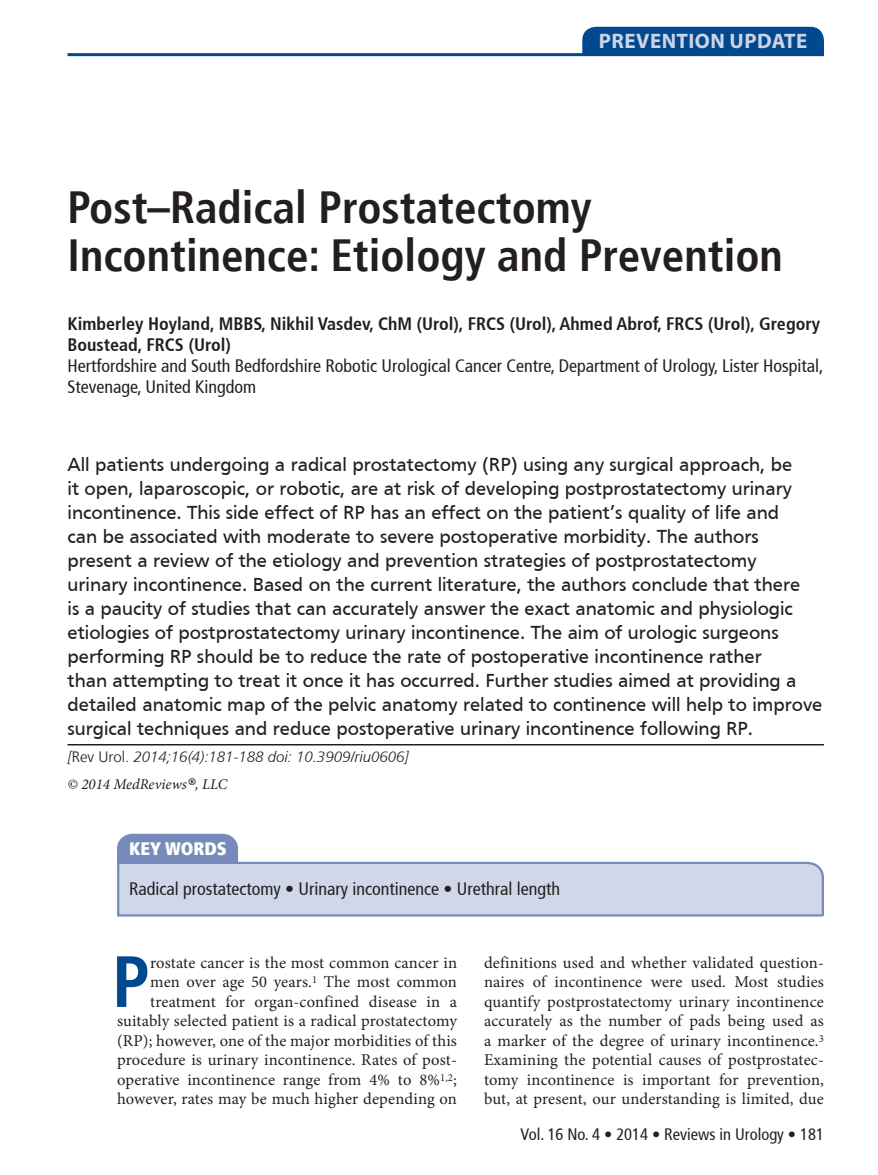
<style>
.page{position:relative;width:878px;height:1175px;background:#fff}
.page>*{position:absolute;margin:0;border:0;box-sizing:border-box;transform-origin:0 0}
.t1{font:700 condensed 72.3px "Frutiger 67";color:#01498e}
.t2{font:700 condensed 45px/48px "Frutiger";color:#231f20}
.t3{font:700 21px "Myriad Pro";letter-spacing:.02em;color:#ced4e7}
.t4{font:19.5px/24px "Frutiger";color:#231f20}
.t5{font:condensed 18px/21px "Frutiger 57";color:#231f20}
.t6{font:700 condensed 18px/21px "Frutiger 67";color:#231f20}
.t7{font:900 condensed 18px "Frutiger";color:#fff}
.t8{font:16.5px/19.5px "Minion Pro";letter-spacing:.005em;color:#231f20;text-align:right}
.t9{font:condensed 16.5px "Frutiger 57";color:#231f20}
.t10{font:italic 300 15px "Frutiger 46";color:#231f20}
.t11{font:italic 15px "Minion Pro";color:#231f20}
.s1{font-family:"Frutiger LT";font-style:normal}
.s2{font-size:27px}
</style>
<div class="page">
<hr style="left:68px;top:53px;width:756px;height:3px;background:#01498e">
<div style="left:582px;top:27px;width:242px;height:27px;background:#01498e"></div>
<hr style="left:68px;top:744px;width:756px;height:1px;background:#231f20">
<svg style="left:117px;top:833px;width:707px;height:84px"></svg>
<p class="t3" style="left:599px;top:30px;width:210px">PREVENTION UPDATE</p>
<h2 class="t2" style="left:68px;top:183px;width:717px">Post–Radical Prostatectomy<br>Incontinence: Etiology and Prevention</h2>
<p class="t6" style="left:68px;top:313px;width:754px">Kimberley Hoyland, MBBS, Nikhil Vasdev, ChM (Urol), FRCS (Urol), Ahmed Abrof, FRCS (Urol), Gregory<br>Boustead, FRCS (Urol)</p>
<p class="t5" style="left:68px;top:355px;width:757px">Hertfordshire and South Bedfordshire Robotic Urological Cancer Centre, Department of Urology, Lister Hospital,<br>Stevenage, United Kingdom</p>
<p class="t4" style="left:68px;top:452px;width:756px">All patients undergoing a radical prostatectomy (RP) using any surgical approach, be<br>it open, laparoscopic, or robotic, are at risk of developing postprostatectomy urinary incontinence. This side effect of RP has an effect on the patient’s quality of life and<br>can be associated with moderate to severe postoperative morbidity. The authors present a review of the etiology and prevention strategies of postprostatectomy<br>urinary incontinence. Based on the current literature, the authors conclude that there<br>is a paucity of studies that can accurately answer the exact anatomic and physiologic etiologies of postprostatectomy urinary incontinence. The aim of urologic surgeons performing RP should be to reduce the rate of postoperative incontinence rather<br>than attempting to treat it once it has occurred. Further studies aimed at providing a detailed anatomic map of the pelvic anatomy related to continence will help to improve surgical techniques and reduce postoperative urinary incontinence following RP.</p>
<p class="t10" style="left:68px;top:748px;width:343px">[<span class="s1">Rev Urol.</span> 2014;16(4):181-188 doi: 10.3909/riu0606]</p>
<p class="t11" style="left:68px;top:774px;width:161px">© 2014 MedReviews<span class="s2">®</span>, LLC</p>
<p class="t7" style="left:129px;top:838px;width:99px">KEY WORDS</p>
<p class="t5" style="left:129px;top:878px;width:432px">Radical prostatectomy • Urinary incontinence • Urethral length</p>
<h1 class="t1" style="left:112px;top:939px;width:39px">P</h1>
<p class="t8" style="left:117px;top:953px;width:341px">rostate cancer is the most common cancer in men over age 50 years.<sup>1</sup> The most common treatment for organ-confined disease in a suitably selected patient is a radical prostatectomy (RP); however, one of the major morbidities of this procedure is urinary incontinence. Rates of post&shy;operative incontinence range from 4% to 8%<sup>1,2</sup>; however, rates may be much higher depending on</p>
<p class="t8" style="left:484px;top:953px;width:341px;text-align:justify">definitions used and whether validated question&shy;naires of incontinence were used. Most studies quantify postprostatectomy urinary incontinence accurately as the number of pads being used as a marker of the degree of urinary incontinence.<sup>3<br></sup>Examining the potential causes of postprostatec&shy;tomy incontinence is important for prevention, but, at present, our understanding is limited, due</p>
<p class="t9" style="left:520px;top:1124px;width:305px">Vol. 16 No. 4 • 2014 • Reviews in Urology • 181</p>
</div>
